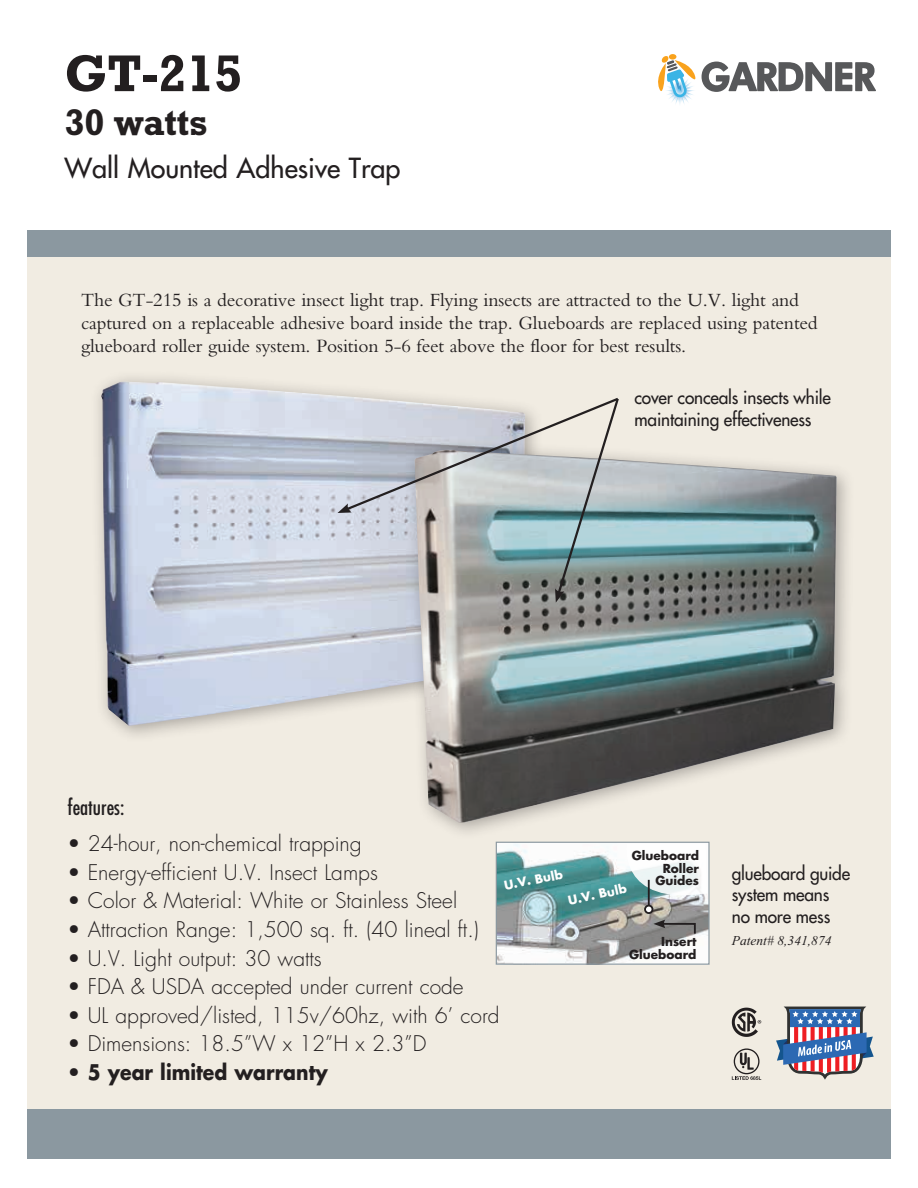
<style>
.page{position:relative;width:918px;height:1188px;background:#fff}
.page>*{position:absolute;margin:0;border:0;box-sizing:border-box;transform-origin:0 0}
.t1{font:700 52.5px "Rockwell";color:#231f20}
.t2{font:700 37.5px "Rockwell";letter-spacing:-.005em;color:#231f20}
.t3{font:27px "Futura";color:#231f20}
.t4{font:300 21px "Futura";color:#231f20}
.t5{font:700 21px "Futura";color:#231f20;scale:.9 1}
.t6{font:condensed 21px "Futura";color:#231f20}
.t7{font:19.5px/23.4px "Bembo";letter-spacing:-.005em;color:#231f20}
.t8{font:18px/21.6px "Futura";letter-spacing:-.01em;color:#231f20;scale:.96 1}
.t9{font:italic 13.5px "Times New Roman";color:#231f20}
.t10{font:700 12.15px/12.8px "Futura";color:#231f20;text-align:right}
.t11{font:700 12.15px "Futura";color:#fff}
.s1{font-weight:300}
</style>
<div class="page">
<div style="left:27px;top:238px;width:864px;height:902px;background:#f1ece2"></div>
<div style="left:27px;top:1109px;width:864px;height:50px;background:#8b98a0"></div>
<svg style="left:740px;top:1053px;width:14px;height:17px"></svg>
<div style="left:734px;top:1048px;width:26px;height:26px;border:1px solid #231f20;border-radius:50%"></div>
<svg style="left:732px;top:1076px;width:29px;height:4px"></svg>
<svg style="left:732px;top:1008px;width:29px;height:29px"></svg>
<svg style="left:776px;top:1007px;width:98px;height:73px"></svg>
<div style="left:27px;top:230px;width:864px;height:27px;background:#8b98a0"></div>
<svg style="left:658px;top:56px;width:218px;height:48px"></svg>
<div style="left:90px;top:370px;width:453px;height:374px;background:#231f20;opacity:.35"></div>
<img style="left:100px;top:381px;width:425px;height:345px">
<div style="left:403px;top:438px;width:452px;height:402px;background:#231f20;opacity:.35"></div>
<img style="left:415px;top:450px;width:422px;height:373px">
<img style="left:498px;top:844px;width:210px;height:119px">
<div style="left:496px;top:842px;width:214px;height:123px;border:1px solid #8b98a0"></div>
<svg style="left:625px;top:844px;width:82px;height:53px;background:#e1ecec"></svg>
<div style="left:645px;top:906px;width:7px;height:7px;background:#fff;border-radius:50%"></div>
<hr style="left:648px;top:880px;width:2px;height:26px;background:#231f20">
<div style="left:644px;top:905px;width:9px;height:9px;border:2px solid #231f20;border-radius:50%"></div>
<svg style="left:653px;top:920px;width:44px;height:16px"></svg>
<svg style="left:338px;top:396px;width:283px;height:207px;background:#b5bcbf"></svg>
<h1 class="t1" style="left:64px;top:42px;width:180px">GT-215</h1>
<h2 class="t2" style="left:64px;top:100px;width:145px">30 watts</h2>
<p class="t3" style="left:64px;top:151px;width:338px">Wall Mounted Adhesive Trap</p>
<p class="t7" style="left:81px;top:287px;width:738px">The GT-215 is a decorative insect light trap. Flying insects are attracted to the U.V. light and captured on a replaceable adhesive board inside the trap. Glueboards are replaced using patented glueboard roller guide system. Position 5-6 feet above the floor for best results.</p>
<p class="t8" style="left:634px;top:386px;width:206px">cover conceals insects while maintaining effectiveness</p>
<p class="t6" style="left:68px;top:795px;width:58px">features:</p>
<p class="t4" style="left:68px;top:831px;width:296px">• 24-hour, non-chemical trapping</p>
<p class="t4" style="left:68px;top:859px;width:312px">• Energy-efficient U.V. Insect Lamps</p>
<p class="t4" style="left:68px;top:888px;width:391px">• Color &amp; Material: White or Stainless Steel</p>
<p class="t4" style="left:68px;top:917px;width:413px">• Attraction Range: 1,500 sq. ft. (40 lineal ft.)</p>
<p class="t4" style="left:68px;top:945px;width:256px">• U.V. Light output: 30 watts</p>
<p class="t4" style="left:68px;top:974px;width:398px">• FDA &amp; USDA accepted under current code</p>
<p class="t4" style="left:68px;top:1002px;width:434px">• UL approved/listed, 115v/60hz, with 6’ cord</p>
<p class="t4" style="left:68px;top:1031px;width:361px">• Dimensions: 18.5”W x 12”H x 2.3”D</p>
<p class="t5" style="left:68px;top:1058px;width:291px"><span class="s1">•</span> 5 year limited warranty</p>
<p class="t10" style="left:632px;top:849px;width:69px">Glueboard<br>Roller<br>Guides</p>
<p class="t11" style="left:503px;top:877px;width:61px;rotate:-11deg">U.V. Bulb</p>
<p class="t11" style="left:567px;top:893px;width:61px;rotate:-12deg">U.V. Bulb</p>
<p class="t10" style="left:629px;top:935px;width:69px">Insert<br>Glueboard</p>
<p class="t8" style="left:732px;top:862px;width:125px">glueboard guide system means no more mess</p>
<p class="t9" style="left:732px;top:934px;width:101px">Patent# 8,341,874</p>
</div>
